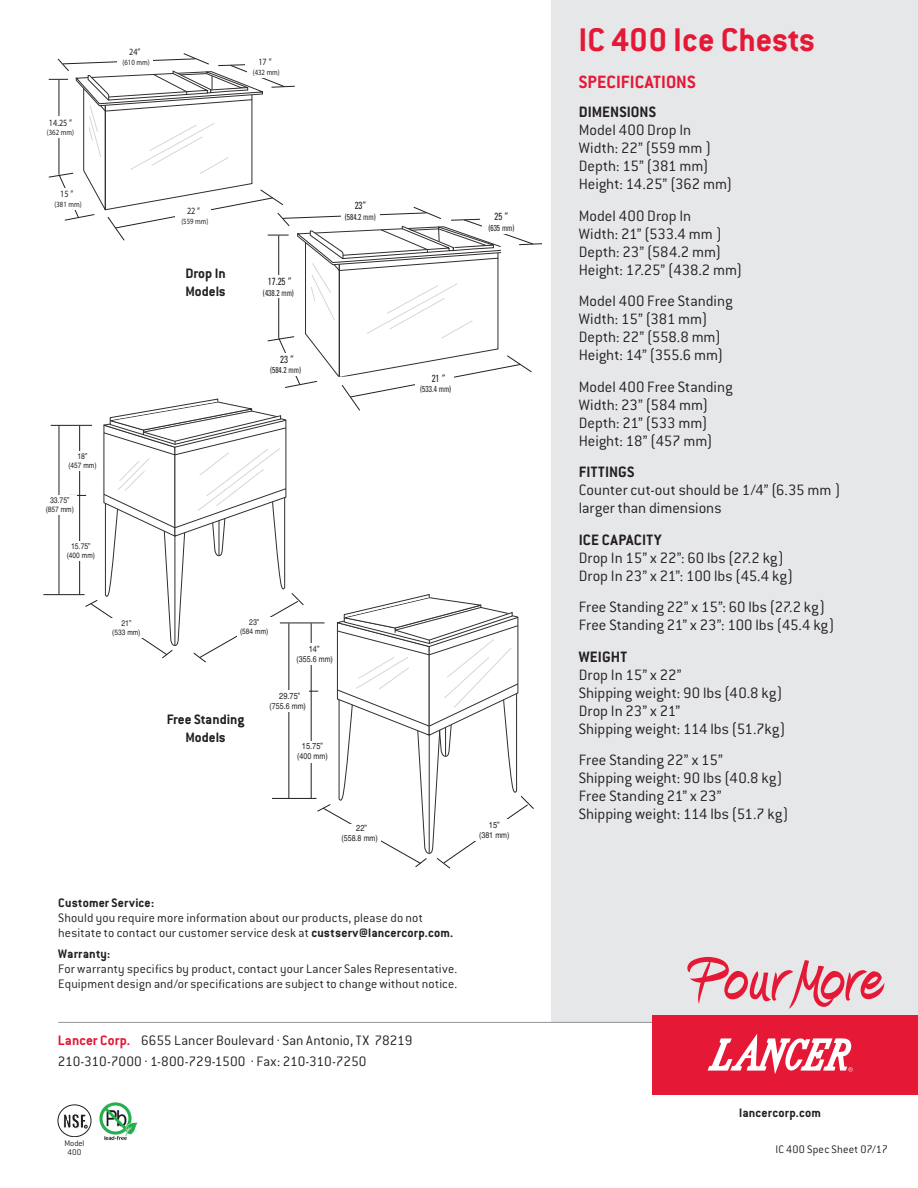
<style>
.page{position:relative;width:918px;height:1188px;background:#fff}
.page>*{position:absolute;margin:0;border:0;box-sizing:border-box;transform-origin:0 0}
.t1{font:700 72.45px "Amienne";color:#e51836}
.t2{font:700 36px "Conduit ITC";color:#e51836}
.t3{font:700 19.5px "Conduit ITC";letter-spacing:.01em;color:#e51836}
.t4{font:300 16.5px/18px "Conduit ITC";letter-spacing:-.005em;color:#231f20}
.t5{font:700 16.5px "Conduit ITC";letter-spacing:.015em;color:#231f20}
.t6{font:300 15px/21px "Conduit ITC";letter-spacing:.005em;color:#231f20}
.t7{font:700 15px/18px "Conduit ITC";color:#231f20}
.t8{font:300 13.5px/15px "Conduit ITC";letter-spacing:.01em;color:#231f20}
.t9{font:700 13.5px "Conduit ITC";letter-spacing:.01em;color:#231f20}
.t10{font:300 12px "Conduit ITC";letter-spacing:.02em;color:#231f20}
.t11{font:condensed 10.35px "Univers";color:#231f20;scale:.85 1}
.t12{font:condensed 9.6px "Univers";color:#231f20;scale:.85 1}
.t13{font:300 9px/9px "Conduit ITC";letter-spacing:-.01em;color:#231f20;text-align:center}
.t14{font:8.7px "Helvetica";color:#231f20;scale:.85 1}
.t15{font:condensed 8.55px "Univers";color:#231f20;scale:.85 1}
.t16{font:8.55px "Helvetica";color:#231f20;scale:.85 1}
.t17{font:8.4px "Helvetica";color:#231f20;scale:.85 1}
.t18{font:8.1px "Helvetica";color:#231f20;scale:.85 1}
.t19{font:condensed 7.95px "Univers";color:#231f20;scale:.85 1}
.t20{font:7.65px "Helvetica";color:#231f20;scale:.85 1}
.s1{font-weight:700}
.s2{font-weight:700;color:#e51836}
.s3{font-size:65.25px}
</style>
<div class="page">
<div style="left:551px;top:0;width:367px;height:1022px;background:#e6e7e9"></div>
<hr style="left:58px;top:1022px;width:860px;height:1px;background:#939598">
<div style="left:653px;top:1015px;width:265px;height:80px;background:#e51836"></div>
<svg style="left:708px;top:1034px;width:145px;height:40px"></svg>
<div style="left:58px;top:1105px;width:33px;height:32px;border:1px solid #231f20;border-radius:50%"></div>
<svg style="left:63px;top:1114px;width:24px;height:14px"></svg>
<img style="left:99px;top:1102px;width:39px;height:39px">
<hr style="left:43px;top:594px;width:42px;height:1px;background:#231f20">
<svg style="left:48px;top:53px;width:494px;height:816px"></svg>
<div style="left:64px;top:541px;width:34px;height:20px;background:#fff"></div>
<hr style="left:67px;top:367px;width:114px;height:1px;background:#fff">
<p class="t12" style="left:49px;top:118px;width:29px">14.25 ”</p>
<p class="t19" style="left:47px;top:129px;width:33px">(362 mm)</p>
<p class="t12" style="left:60px;top:189px;width:17px">15 ”</p>
<p class="t19" style="left:55px;top:200px;width:33px">(381 mm)</p>
<p class="t12" style="left:129px;top:47px;width:15px">24”</p>
<p class="t19" style="left:123px;top:59px;width:33px">(610 mm)</p>
<p class="t12" style="left:258px;top:57px;width:17px">17 ”</p>
<p class="t19" style="left:253px;top:69px;width:33px">(432 mm)</p>
<p class="t12" style="left:187px;top:206px;width:17px">22 ”</p>
<p class="t19" style="left:181px;top:217px;width:33px">(559 mm)</p>
<p class="t7" style="left:185px;top:264px;width:42px">Drop In<br>Models</p>
<p class="t11" style="left:268px;top:275px;width:29px">17.25 ”</p>
<p class="t15" style="left:263px;top:287px;width:38px">(438.2 mm)</p>
<p class="t11" style="left:280px;top:352px;width:18px">23 ”</p>
<p class="t15" style="left:270px;top:365px;width:38px">(584.2 mm)</p>
<p class="t11" style="left:355px;top:199px;width:15px">23”</p>
<p class="t15" style="left:345px;top:211px;width:38px">(584.2 mm)</p>
<p class="t11" style="left:495px;top:210px;width:18px">25 ”</p>
<p class="t15" style="left:488px;top:222px;width:32px">(635 mm)</p>
<p class="t11" style="left:432px;top:372px;width:18px">21 ”</p>
<p class="t15" style="left:420px;top:384px;width:38px">(533.4 mm)</p>
<p class="t18" style="left:77px;top:452px;width:13px">18”</p>
<p class="t20" style="left:68px;top:461px;width:35px">(457 mm)</p>
<p class="t16" style="left:56px;top:460px;width:26px">15.75”</p>
<p class="t18" style="left:50px;top:495px;width:24px">33.75”</p>
<p class="t20" style="left:46px;top:505px;width:35px">(857 mm)</p>
<p class="t18" style="left:71px;top:542px;width:24px">15.75”</p>
<p class="t20" style="left:67px;top:551px;width:35px">(400 mm)</p>
<p class="t18" style="left:121px;top:618px;width:13px">21”</p>
<p class="t20" style="left:112px;top:628px;width:35px">(533 mm)</p>
<p class="t18" style="left:249px;top:618px;width:13px">23”</p>
<p class="t20" style="left:240px;top:627px;width:35px">(584 mm)</p>
<p class="t17" style="left:297px;top:654px;width:44px">(355.6 mm)</p>
<p class="t7" style="left:167px;top:710px;width:79px;text-align:center">Free Standing<br>Models</p>
<p class="t14" style="left:279px;top:691px;width:26px">29.75”</p>
<p class="t17" style="left:270px;top:701px;width:44px">(755.6 mm)</p>
<p class="t14" style="left:302px;top:741px;width:26px">15.75”</p>
<p class="t17" style="left:297px;top:751px;width:37px">(400 mm)</p>
<p class="t14" style="left:356px;top:823px;width:14px">22”</p>
<p class="t17" style="left:341px;top:833px;width:44px">(558.8 mm)</p>
<p class="t14" style="left:489px;top:820px;width:14px">15”</p>
<p class="t17" style="left:479px;top:830px;width:37px">(381 mm)</p>
<p class="t9" style="left:58px;top:895px;width:97px">Customer Service:</p>
<p class="t8" style="left:58px;top:911px;width:396px">Should you require more information about our products, please do not hesitate to contact our customer service desk at <span class="s1">custserv@lancercorp.com.</span></p>
<p class="t9" style="left:58px;top:946px;width:53px">Warranty:</p>
<p class="t8" style="left:58px;top:961px;width:401px">For warranty specifics by product, contact your Lancer Sales Representative.<br>Equipment design and/or specifications are subject to change without notice.</p>
<p class="t6" style="left:58px;top:1029px;width:356px"><span class="s2">Lancer Corp.</span> 6655 Lancer Boulevard · San Antonio, TX 78219<br>210-310-7000 · 1-800-729-1500 · Fax: 210-310-7250</p>
<p class="t13" style="left:65px;top:1139px;width:21px">Model<br>400</p>
<h2 class="t2" style="left:579px;top:19px;width:238px">IC 400 Ice Chests</h2>
<p class="t3" style="left:579px;top:71px;width:118px">SPECIFICATIONS</p>
<p class="t5" style="left:579px;top:102px;width:79px">DIMENSIONS</p>
<p class="t4" style="left:579px;top:121px;width:155px">Model 400 Drop In<br>Width: 22” (559 mm )<br>Depth: 15” (381 mm)<br>Height: 14.25” (362 mm)</p>
<p class="t4" style="left:579px;top:207px;width:165px">Model 400 Drop In<br>Width: 21” (533.4 mm )<br>Depth: 23” (584.2 mm)<br>Height: 17.25” (438.2 mm)</p>
<p class="t4" style="left:579px;top:292px;width:155px">Model 400 Free Standing<br>Width: 15” (381 mm)<br>Depth: 22” (558.8 mm)<br>Height: 14” (355.6 mm)</p>
<p class="t4" style="left:579px;top:378px;width:155px">Model 400 Free Standing<br>Width: 23” (584 mm)<br>Depth: 21” (533 mm)<br>Height: 18” (457 mm)</p>
<p class="t5" style="left:579px;top:462px;width:57px">FITTINGS</p>
<p class="t4" style="left:579px;top:481px;width:263px">Counter cut-out should be 1/4” (6.35 mm ) larger than dimensions</p>
<p class="t5" style="left:579px;top:530px;width:84px">ICE CAPACITY</p>
<p class="t4" style="left:579px;top:549px;width:216px">Drop In 15” x 22”: 60 lbs (27.2 kg)<br>Drop In 23” x 21”: 100 lbs (45.4 kg)</p>
<p class="t4" style="left:579px;top:598px;width:257px">Free Standing 22” x 15”: 60 lbs (27.2 kg)<br>Free Standing 21” x 23”: 100 lbs (45.4 kg)</p>
<p class="t5" style="left:579px;top:647px;width:50px">WEIGHT</p>
<p class="t4" style="left:579px;top:666px;width:208px">Drop In 15” x 22”<br>Shipping weight: 90 lbs (40.8 kg)<br>Drop In 23” x 21”<br>Shipping weight: 114 lbs (51.7kg)</p>
<p class="t4" style="left:579px;top:751px;width:211px">Free Standing 22” x 15”<br>Shipping weight: 90 lbs (40.8 kg)<br>Free Standing 21” x 23”<br>Shipping weight: 114 lbs (51.7 kg)</p>
<h1 class="t1" style="left:692px;top:941px;width:191px">Pour <span class="s3">M</span>ore</h1>
<p class="t9" style="left:739px;top:1105px;width:83px">lancercorp.com</p>
<p class="t10" style="left:775px;top:1143px;width:114px">IC 400 Spec Sheet 07/17</p>
</div>
